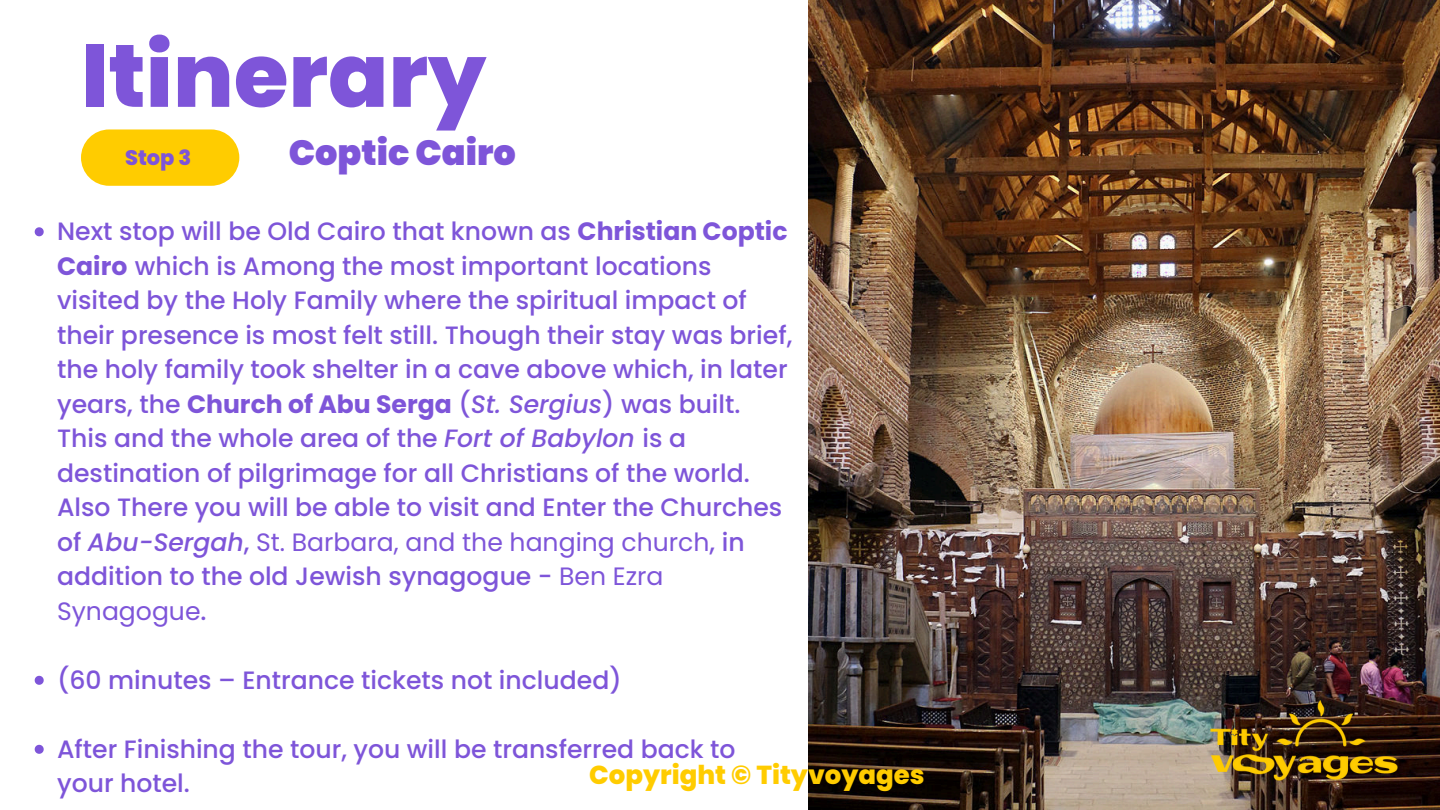
<style>
.page{position:relative;width:1440px;height:810px;background:#fff}
.page>*{position:absolute;margin:0;border:0;box-sizing:border-box;transform-origin:0 0}
.t1{font:800 88.7px "Poppins";color:#7e55d9}
.t2{font:900 35.1px "Poppins";color:#7e55d9}
.t3{font:800 26px "Poppins";color:#fc0}
.t4{font:500 25.1px/34.5px "Poppins";color:#7e55d9}
.t5{font:800 21px "Poppins";color:#7e55d9}
.s1{font-weight:700}
.s2{font-style:italic}
.s3{font-weight:400}
</style>
<div class="page">
<div style="left:81px;top:129px;width:158px;height:57px;background:#fc0;border-radius:28px"></div>
<img style="left:808px;top:0;width:632px;height:810px">
<img style="left:1198px;top:691px;width:212px;height:99px">
<svg style="left:35px;top:227px;width:9px;height:9px"></svg>
<svg style="left:35px;top:676px;width:9px;height:9px"></svg>
<svg style="left:35px;top:745px;width:9px;height:9px"></svg>
<p class="t1" style="left:81px;top:14px;width:407px">Itinerary</p>
<h2 class="t2" style="left:289px;top:128px;width:228px">Coptic Cairo</h2>
<p class="t5" style="left:125px;top:143px;width:68px">Stop 3</p>
<p class="t4" style="left:57px;top:214px;width:737px">Next stop will be Old Cairo that known as <span class="s1">Christian Coptic Cairo</span> which is Among the most important locations visited by the Holy Family where the spiritual impact of their presence is most felt still. Though their stay was brief, the holy family took shelter in a cave above which, in later years, the <span class="s1">Church of Abu Serga</span> (<span class="s2">St. Sergius</span>) was built.<br>This and the whole area of the <span class="s2">Fort of Babylon</span> is a destination of pilgrimage for all Christians of the world.<br>Also There you will be able to visit and Enter the Churches of <span class="s2">Abu-Sergah</span>, <span class="s3">St. Barbara, and the hanging church</span>, in addition to the old Jewish synagogue - <span class="s3">Ben Ezra Synagogue</span>.</p>
<p class="t4" style="left:57px;top:663px;width:566px">(60 minutes – Entrance tickets not included)</p>
<p class="t4" style="left:57px;top:732px;width:680px">After Finishing the tour, you will be transferred back to your hotel.</p>
<h3 class="t3" style="left:589px;top:757px;width:337px">Copyright © Tityvoyages</h3>
</div>
